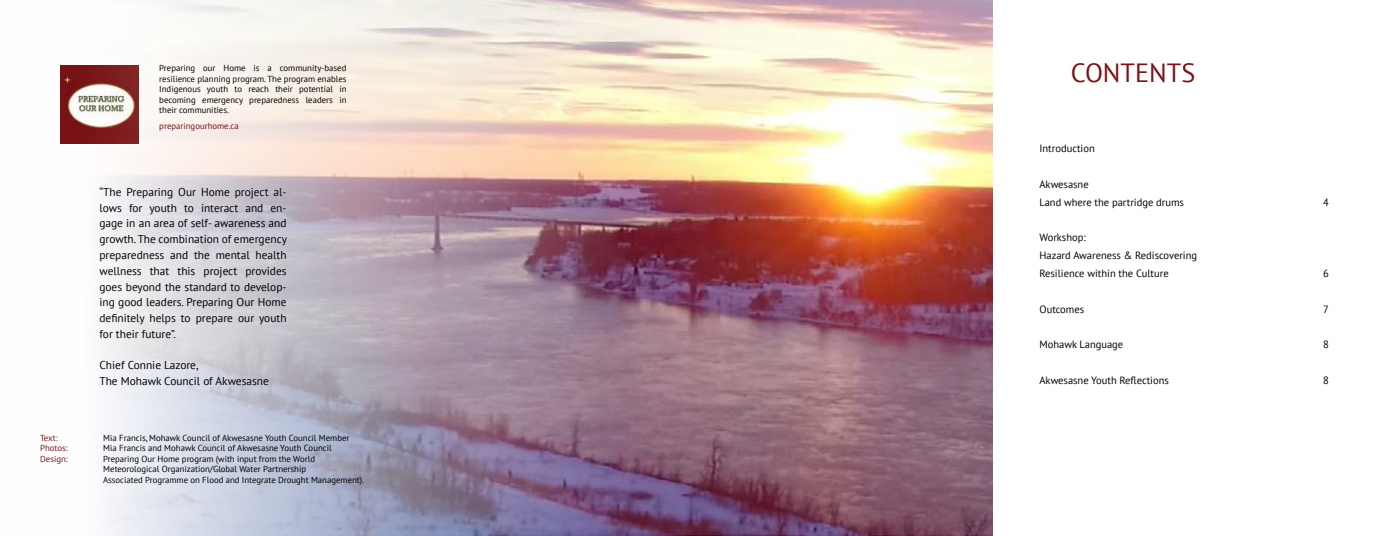
<style>
.page{position:relative;width:1386px;height:536px;background:#fff}
.page>*{position:absolute;margin:0;border:0;box-sizing:border-box;transform-origin:0 0}
.TOC_title{font:26.25px "PT Sans";color:#781216}
.Table_of_Contents{font:11.38px/15.8px "PT Sans";color:#000;text-align:justify}
.Table_of_Contents-2{font:10.5px "PT Sans";color:#000}
.Table_of_Contents-3{font:8.75px "PT Sans";color:#000}
.Body_Text_-_Justifie{font:8.75px/10.5px "PT Sans";color:#000;text-align:justify}
.Body_Text_-_Justifie-2{font:8.75px "PT Sans";color:#781216}
.Table_of_Contents-4{font:8.75px "PT Sans";color:#781216}
</style>
<div class="page">
<img style="left:60px;top:0;width:932px;height:535px">
<p class="Body_Text_-_Justifie" style="left:159px;top:63px;width:189px">Preparing our Home is a community-based resilience planning program. The program enables Indigenous youth to reach their potential in becoming emergency preparedness leaders in their communities.</p>
<p class="Body_Text_-_Justifie-2" style="left:159px;top:120px;width:81px">preparingourhome.ca</p>
<p class="Table_of_Contents" style="left:99px;top:184px;width:189px">“The Preparing Our Home project al&shy;lows for youth to interact and en&shy;gage in an area of self- awareness and growth. The combination of emergency preparedness and the mental health wellness that this project provides goes beyond the standard to develop&shy;ing good leaders. Preparing Our Home definitely helps to prepare our youth for their future”.</p>
<p class="Table_of_Contents" style="left:99px;top:357px;width:100px">Chief Connie Lazore,</p>
<p class="Table_of_Contents" style="left:99px;top:373px;width:171px">The Mohawk Council of Akwesasne</p>
<p class="Table_of_Contents-4" style="left:40px;top:432px;width:19px">Text:</p>
<p class="Table_of_Contents-3" style="left:103px;top:432px;width:248px">Mia Francis, Mohawk Council of Akwesasne Youth Council Member</p>
<p class="Table_of_Contents-4" style="left:40px;top:442px;width:29px">Photos:</p>
<p class="Table_of_Contents-3" style="left:103px;top:442px;width:230px">Mia Francis and Mohawk Council of Akwesasne Youth Council</p>
<p class="Table_of_Contents-4" style="left:40px;top:453px;width:29px">Design:</p>
<p class="Table_of_Contents-3" style="left:103px;top:453px;width:213px">Preparing Our Home program (with input from the World</p>
<p class="Table_of_Contents-3" style="left:103px;top:463px;width:204px">Meteorological Organization/Global Water Partnership</p>
<p class="Table_of_Contents-3" style="left:103px;top:474px;width:263px">Associated Programme on Flood and Integrate Drought Management).</p>
<p class="TOC_title" style="left:1071px;top:56px;width:126px">CONTENTS</p>
<p class="Table_of_Contents-2" style="left:1040px;top:141px;width:57px">Introduction</p>
<p class="Table_of_Contents-2" style="left:1040px;top:177px;width:51px">Akwesasne</p>
<p class="Table_of_Contents-2" style="left:1040px;top:195px;width:146px">Land where the partridge drums</p>
<p class="Table_of_Contents-2" style="left:1323px;top:195px;width:7px">4</p>
<p class="Table_of_Contents-2" style="left:1040px;top:231px;width:48px">Workshop:</p>
<p class="Table_of_Contents-2" style="left:1040px;top:248px;width:159px">Hazard Awareness &amp; Rediscovering</p>
<p class="Table_of_Contents-2" style="left:1040px;top:266px;width:131px">Resilience within the Culture</p>
<p class="Table_of_Contents-2" style="left:1323px;top:266px;width:7px">6</p>
<p class="Table_of_Contents-2" style="left:1040px;top:302px;width:46px">Outcomes</p>
<p class="Table_of_Contents-2" style="left:1323px;top:302px;width:7px">7</p>
<p class="Table_of_Contents-2" style="left:1040px;top:338px;width:85px">Mohawk Language</p>
<p class="Table_of_Contents-2" style="left:1323px;top:338px;width:7px">8</p>
<p class="Table_of_Contents-2" style="left:1040px;top:373px;width:131px">Akwesasne Youth Reflections</p>
<p class="Table_of_Contents-2" style="left:1323px;top:373px;width:7px">8</p>
</div>
